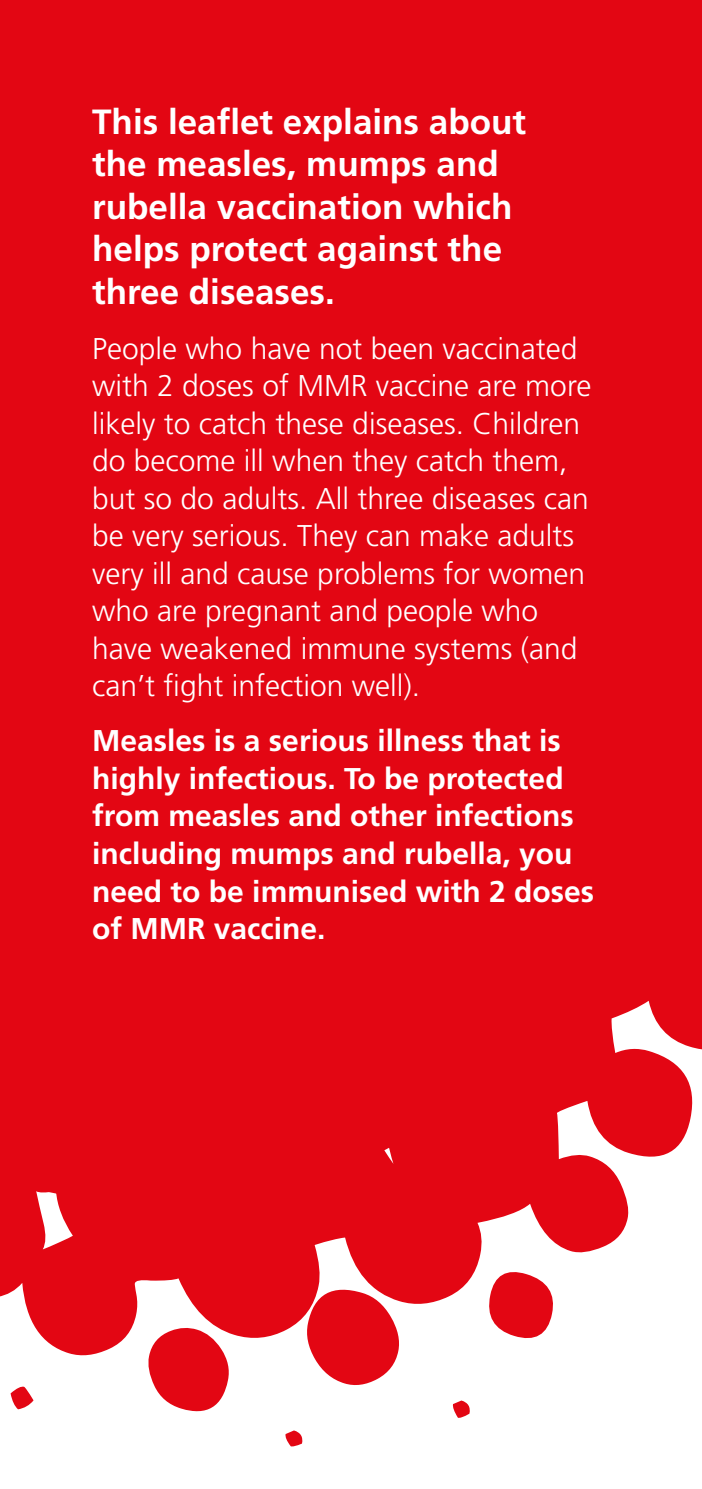
<style>
.page{position:relative;width:702px;height:1489px;background:#fff}
.page>*{position:absolute;margin:0;border:0;box-sizing:border-box;transform-origin:0 0}
.t1{font:700 35px/42.5px "Frutiger";color:#fff}
.t2{font:300 30px/37.5px "Frutiger";color:#fff}
.t3{font:700 30px/37.5px "Frutiger";color:#fff}
</style>
<div class="page">
<div style="left:0;top:0;width:702px;height:978px;background:#e30613"></div>
<svg style="left:0;top:978px;width:702px;height:468px"></svg>
<svg style="left:0;top:978px;width:666px;height:287px;background:#e51a26"></svg>
<div style="left:92px;top:106px;width:510px;height:882px;background:#e30613"></div>
<p class="t1" style="left:92px;top:100px;width:435px">This leaflet explains about the measles, mumps and rubella vaccination which helps protect against the three diseases.</p>
<p class="t2" style="left:92px;top:329px;width:500px">People who have not been vaccinated with 2 doses of MMR vaccine are more likely to catch these diseases. Children do become ill when they catch them, but so do adults. All three diseases can be very serious. They can make adults very ill and cause problems for women who are pregnant and people who have weakened immune systems (and can’t fight infection well).</p>
<p class="t3" style="left:92px;top:722px;width:503px">Measles is a serious illness that is highly infectious. To be protected from measles and other infections including mumps and rubella, you need to be immunised with 2 doses of MMR vaccine.</p>
</div>
